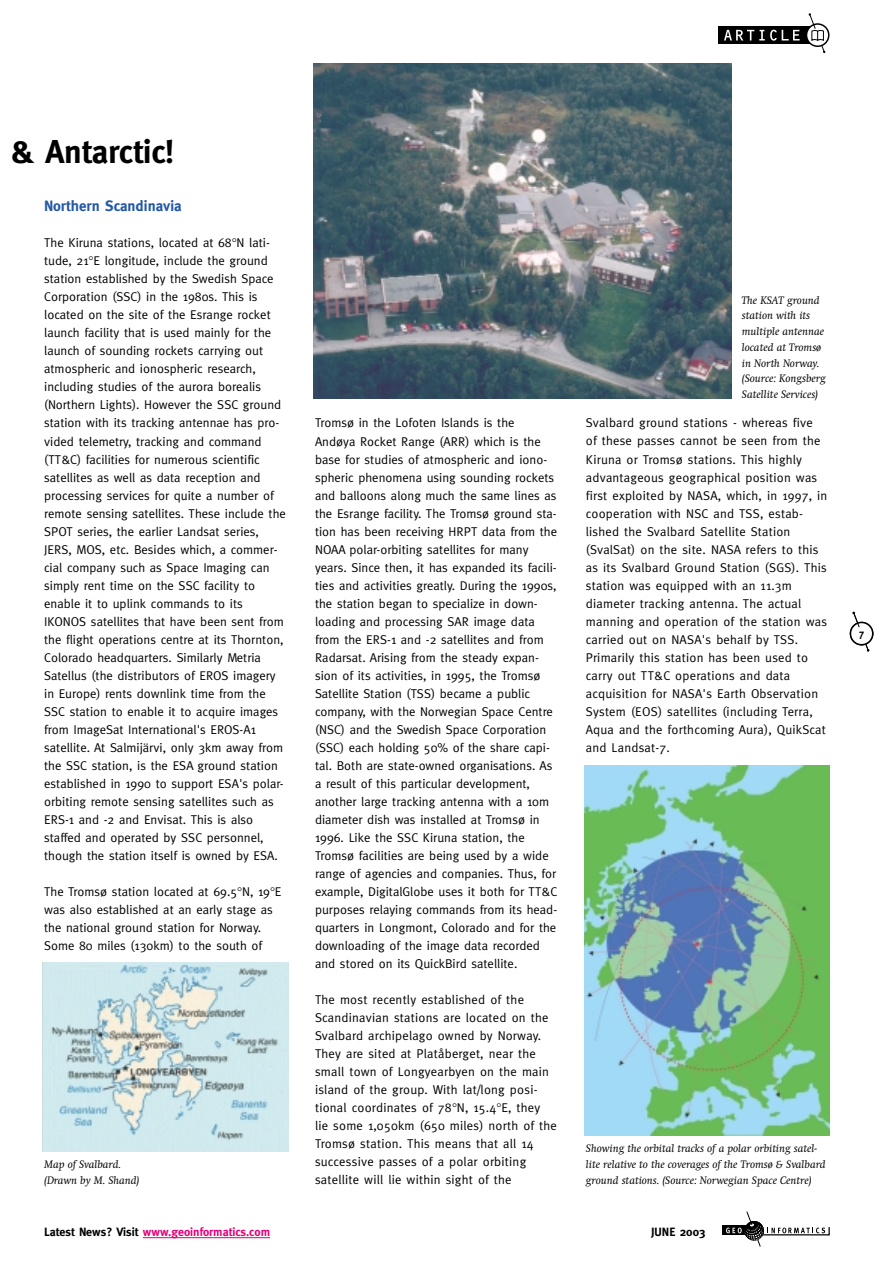
<style>
.page{position:relative;width:893px;height:1262px;background:#fff}
.page>*{position:absolute;margin:0;border:0;box-sizing:border-box;transform-origin:0 0}
.t1{font:700 33px "Meta";color:#000}
.t2{font:700 15px "Meta";color:#2458a6}
.t3{font:12.75px/18px "Meta";color:#000}
.t4{font:700 12px "Meta";color:#e3007a}
.t5{font:700 12px "Meta";color:#000}
.t6{font:italic 11.25px/15.8px "Swift";color:#000}
.t7{font:700 10.5px "Meta";color:#000}
.s1{color:#000}
</style>
<div class="page">
<div style="left:722px;top:1225px;width:29px;height:10px;background:#000"></div>
<svg style="left:726px;top:1211px;width:104px;height:35px"></svg>
<svg style="left:143px;top:1237px;width:25px;height:1px"></svg>
<hr style="left:168px;top:1237px;width:45px;height:1px;background:#e3007a">
<hr style="left:213px;top:1237px;width:57px;height:1px;background:#e3007a">
<div style="left:717px;top:27px;width:100px;height:17px;background:#000"></div>
<svg style="left:724px;top:30px;width:40px;height:10px"></svg>
<svg style="left:770px;top:30px;width:29px;height:11px"></svg>
<svg style="left:805px;top:23px;width:24px;height:24px"></svg>
<svg style="left:809px;top:14px;width:15px;height:39px"></svg>
<svg style="left:863px;top:643px;width:5px;height:8px"></svg>
<svg style="left:849px;top:621px;width:24px;height:24px"></svg>
<svg style="left:853px;top:612px;width:6px;height:16px"></svg>
<img style="left:43px;top:962px;width:245px;height:189px">
<img style="left:313px;top:64px;width:418px;height:334px">
<img style="left:584px;top:765px;width:245px;height:370px">
<h1 class="t1" style="left:11px;top:138px;width:164px">&amp; Antarctic!</h1>
<p class="t2" style="left:44px;top:200px;width:139px">Northern Scandinavia</p>
<p class="t3" style="left:44px;top:235px;width:243px">The Kiruna stations, located at 68 N lati&shy;tude, 21 E longitude, include the ground station established by the Swedish Space Corporation (SSC) in the 1980s. This is located on the site of the Esrange rocket launch facility that is used mainly for the launch of sounding rockets carrying out atmospheric and ionospheric research, including studies of the aurora borealis (Northern Lights). However the SSC ground station with its tracking antennae has pro&shy;vided telemetry, tracking and command (TT&amp;C) facilities for numerous scientific satellites as well as data reception and processing services for quite a number of remote sensing satellites. These include the SPOT series, the earlier Landsat series, JERS, MOS, etc. Besides which, a commer&shy;cial company such as Space Imaging can simply rent time on the SSC facility to enable it to uplink commands to its IKONOS satellites that have been sent from the flight operations centre at its Thornton, Colorado headquarters. Similarly Metria Satellus (the distributors of EROS imagery in Europe) rents downlink time from the SSC station to enable it to acquire images from ImageSat International's EROS-A1 satellite. At Salmijärvi, only 3km away from the SSC station, is the ESA ground station established in 1990 to support ESA's polar&shy;orbiting remote sensing satellites such as ERS-1 and -2 and Envisat. This is also staffed and operated by SSC personnel, though the station itself is owned by ESA.</p>
<p class="t3" style="left:44px;top:883px;width:239px">The Tromsø station located at 69.5 N, 19 E was also established at an early stage as the national ground station for Norway.<br>Some 80 miles (130km) to the south of</p>
<p class="t6" style="left:44px;top:1157px;width:97px">Map of Svalbard. (Drawn by M. Shand)</p>
<p class="t3" style="left:315px;top:415px;width:244px">Tromsø in the Lofoten Islands is the Andøya Rocket Range (ARR) which is the base for studies of atmospheric and iono&shy;spheric phenomena using sounding rockets and balloons along much the same lines as the Esrange facility. The Tromsø ground sta&shy;tion has been receiving HRPT data from the NOAA polar-orbiting satellites for many years. Since then, it has expanded its facili&shy;ties and activities greatly. During the 1990s, the station began to specialize in down&shy;loading and processing SAR image data from the ERS-1 and -2 satellites and from Radarsat. Arising from the steady expan&shy;sion of its activities, in 1995, the Tromsø Satellite Station (TSS) became a public company, with the Norwegian Space Centre (NSC) and the Swedish Space Corporation (SSC) each holding 50% of the share capi&shy;tal. Both are state-owned organisations. As a result of this particular development, another large tracking antenna with a 10m diameter dish was installed at Tromsø in 1996. Like the SSC Kiruna station, the Tromsø facilities are being used by a wide range of agencies and companies. Thus, for example, DigitalGlobe uses it both for TT&amp;C purposes relaying commands from its head&shy;quarters in Longmont, Colorado and for the downloading of the image data recorded and stored on its QuickBird satellite.</p>
<p class="t3" style="left:315px;top:991px;width:243px">The most recently established of the Scandinavian stations are located on the Svalbard archipelago owned by Norway.<br>They are sited at Platåberget, near the small town of Longyearbyen on the main island of the group. With lat/long posi&shy;tional coordinates of 78 N, 15.4 E, they<br>lie some 1,050km (650 miles) north of the Tromsø station. This means that all 14 successive passes of a polar orbiting satellite will lie within sight of the</p>
<p class="t6" style="left:741px;top:293px;width:85px">The KSAT ground station with its multiple antennae located at Tromsø in North Norway. (Source: Kongsberg<br>Satellite Services)</p>
<p class="t3" style="left:586px;top:415px;width:243px">Svalbard ground stations - whereas five<br>of these passes cannot be seen from the Kiruna or Tromsø stations. This highly advantageous geographical position was first exploited by NASA, which, in 1997, in cooperation with NSC and TSS, estab&shy;lished the Svalbard Satellite Station (SvalSat) on the site. NASA refers to this as its Svalbard Ground Station (SGS). This station was equipped with an 11.3m diameter tracking antenna. The actual manning and operation of the station was carried out on NASA's behalf by TSS.<br>Primarily this station has been used to carry out TT&amp;C operations and data acquisition for NASA's Earth Observation System (EOS) satellites (including Terra, Aqua and the forthcoming Aura), QuikScat and Landsat-7.</p>
<p class="t6" style="left:586px;top:1141px;width:241px">Showing the orbital tracks of a polar orbiting satel&shy;lite relative to the coverages of the Tromsø &amp; Svalbard ground stations. (Source: Norwegian Space Centre)</p>
<p class="t4" style="left:44px;top:1227px;width:227px"><span class="s1">Latest News? Visit</span> www.geoinformatics.com</p>
<p class="t5" style="left:651px;top:1227px;width:56px">JUNE 2003</p>
<p class="t7" style="left:858px;top:629px;width:7px">7</p>
</div>
